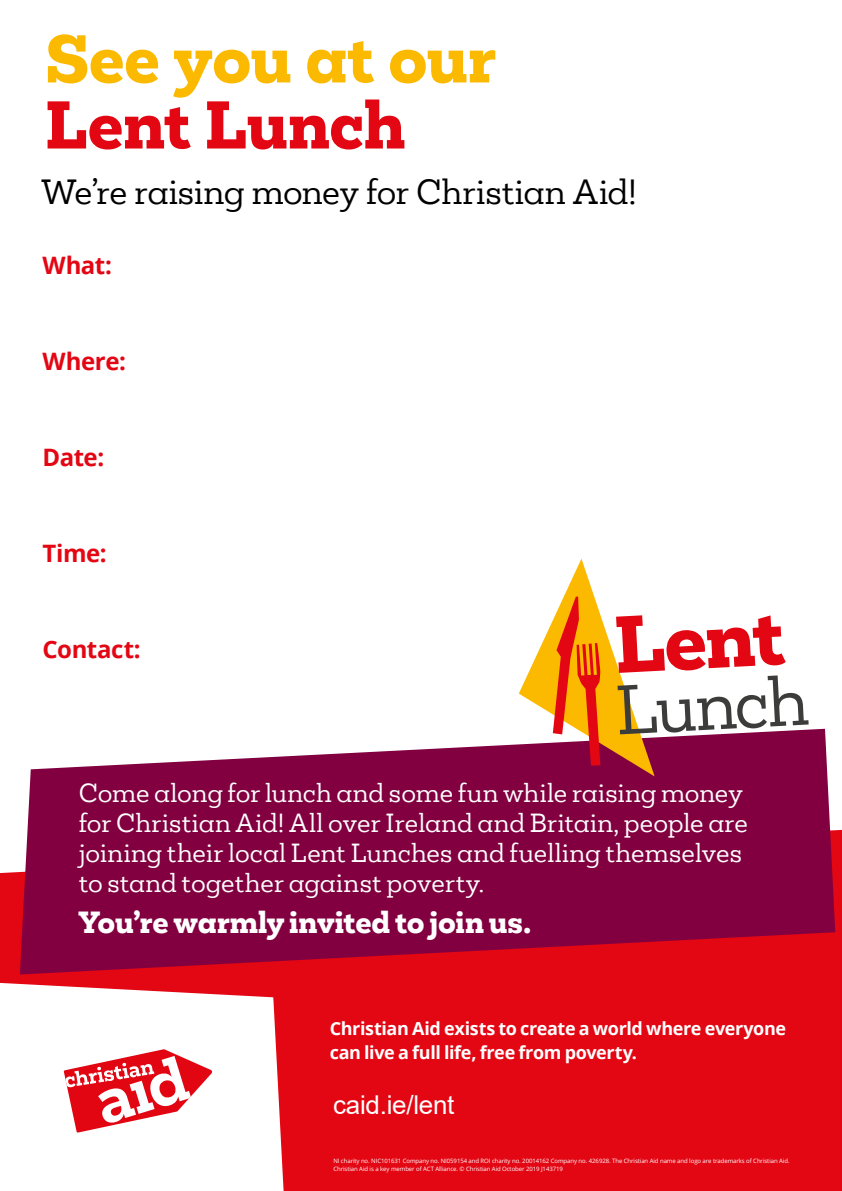
<style>
.page{position:relative;width:842px;height:1191px;background:#fff}
.page>*{position:absolute;margin:0;border:0;box-sizing:border-box;transform-origin:0 0}
.t1{font:800 74px "Mokoko Trial";color:#e30613}
.t2{font:64px "Mokoko Trial";color:#3c3c3b}
.t3{font:800 62px "Mokoko Trial";letter-spacing:-.01em;color:#fbba00}
.t4{font:800 62px "Mokoko Trial";letter-spacing:-.01em;color:#e30613}
.t5{font:32px "Mokoko Trial";letter-spacing:-.01em;color:#000}
.t6{font:800 28px "Mokoko Trial";letter-spacing:-.005em;color:#fff}
.t7{font:26px "Arial";letter-spacing:-.01em;color:#fff}
.t8{font:24px/30px "Mokoko Trial";letter-spacing:.005em;color:#fff}
.t9{font:700 24px "Open Sans";letter-spacing:-.015em;color:#e30613}
.t10{font:700 18px/24px "Open Sans";letter-spacing:-.02em;color:#fff}
.t11{font:6px/8px "Open Sans";letter-spacing:-.01em;color:#fff}
</style>
<div class="page">
<div style="left:0;top:830px;width:842px;height:361px;background:#e30613"></div>
<svg style="left:20px;top:729px;width:815px;height:245px;background:#95164c"></svg>
<svg style="left:519px;top:558px;width:136px;height:218px"></svg>
<svg style="left:0;top:982px;width:284px;height:209px"></svg>
<svg style="left:64px;top:1049px;width:148px;height:83px"></svg>
<h3 class="t3" style="left:45px;top:17px;width:452px">See you at our</h3>
<h3 class="t4" style="left:45px;top:83px;width:362px">Lent Lunch</h3>
<h3 class="t5" style="left:41px;top:170px;width:597px">We’re raising money for Christian Aid!</h3>
<h3 class="t9" style="left:43px;top:248px;width:71px">What:</h3>
<h3 class="t9" style="left:43px;top:344px;width:85px">Where:</h3>
<h3 class="t9" style="left:43px;top:440px;width:63px">Date:</h3>
<h3 class="t9" style="left:43px;top:536px;width:66px">Time:</h3>
<h3 class="t9" style="left:43px;top:632px;width:100px">Contact:</h3>
<h1 class="t1" style="left:612px;top:595px;width:172px;rotate:-3deg">Lent</h1>
<h2 class="t2" style="left:613px;top:667px;width:195px;rotate:-3deg">Lunch</h2>
<h3 class="t8" style="left:79px;top:777px;width:671px">Come along for lunch and some fun while raising money for Christian Aid! All over Ireland and Britain, people are joining their local Lent Lunches and fuelling themselves to stand together against poverty.</h3>
<h3 class="t6" style="left:79px;top:903px;width:454px">You’re warmly invited to join us.</h3>
<h3 class="t10" style="left:330px;top:1015px;width:458px">Christian Aid exists to create a world where everyone can live a full life, free from poverty.</h3>
<h3 class="t7" style="left:333px;top:1086px;width:123px">caid.ie/lent</h3>
<p class="t11" style="left:333px;top:1156px;width:458px">NI charity no. NIC101631 Company no. NI059154 and ROI charity no. 20014162 Company no. 426928. The Christian Aid name and logo are trademarks of Christian Aid.<br>Christian Aid is a key member of ACT Alliance. © Christian Aid October 2019 J143719</p>
</div>
